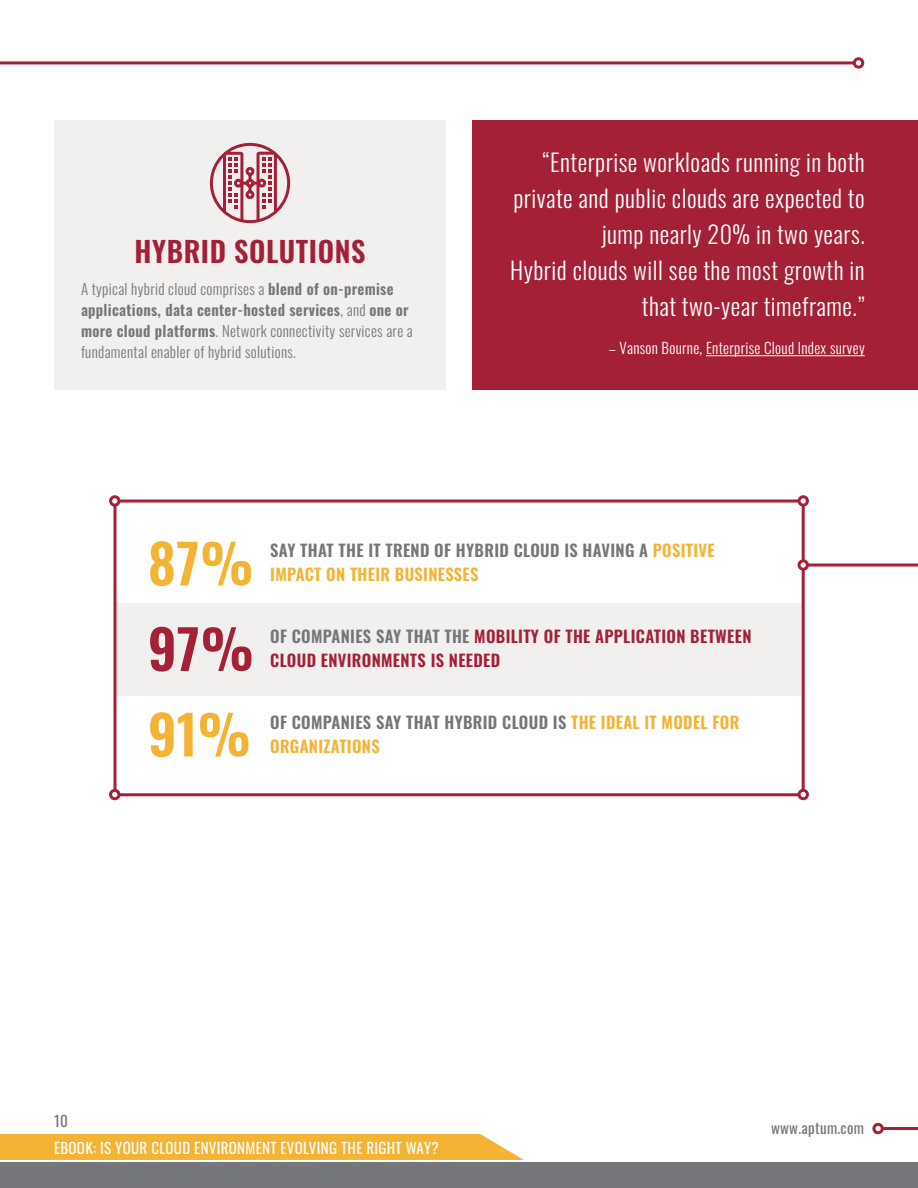
<style>
.page{position:relative;width:918px;height:1188px;background:#fff}
.page>*{position:absolute;margin:0;border:0;box-sizing:border-box;transform-origin:0 0}
.t1{font:600 54px "Oswald";color:#f4b333}
.t2{font:600 54px "Oswald";color:#a42036}
.t3{font:600 28.5px "Oswald";letter-spacing:.02em;color:#a42036}
.t4{font:300 24px/36px "Oswald";letter-spacing:.02em;color:#fff;text-align:right}
.t5{font:600 16.5px/24px "Oswald";letter-spacing:.02em;color:#757679}
.t6{font:600 16.5px/24px "Oswald";letter-spacing:.02em;color:#a42036}
.t7{font:300 15px/21px "Oswald";letter-spacing:.02em;color:#757679}
.t8{font:15px "Oswald";letter-spacing:.02em;color:#fff}
.t9{font:300 15px "Oswald";letter-spacing:.02em;color:#fff}
.t10{font:15px "Oswald";letter-spacing:.02em;color:#757679}
.s1{font-weight:600}
.s2{color:#f4b333}
.s3{color:#757679}
</style>
<div class="page">
<div style="left:853px;top:57px;width:11px;height:12px;border:3px solid #a42036;border-radius:50%"></div>
<hr style="left:0;top:61px;width:854px;height:3px;background:#a42036">
<div style="left:872px;top:1123px;width:12px;height:11px;border:3px solid #a42036;border-radius:50%"></div>
<hr style="left:883px;top:1127px;width:35px;height:3px;background:#a42036">
<div style="left:0;top:1162px;width:918px;height:26px;background:#757679"></div>
<div style="left:116px;top:604px;width:686px;height:92px;background:#f1f0ef"></div>
<div style="left:113px;top:500px;width:692px;height:296px;border:3px solid #a42036"></div>
<div style="left:799px;top:497px;width:8px;height:8px;background:#fff;border-radius:50%"></div>
<div style="left:798px;top:495px;width:11px;height:12px;border:3px solid #a42036;border-radius:50%"></div>
<div style="left:111px;top:497px;width:8px;height:8px;background:#fff;border-radius:50%"></div>
<div style="left:109px;top:495px;width:11px;height:12px;border:3px solid #a42036;border-radius:50%"></div>
<div style="left:799px;top:790px;width:8px;height:9px;background:#fff;border-radius:50%"></div>
<div style="left:798px;top:789px;width:11px;height:11px;border:3px solid #a42036;border-radius:50%"></div>
<div style="left:111px;top:790px;width:8px;height:9px;background:#fff;border-radius:50%"></div>
<div style="left:109px;top:789px;width:11px;height:11px;border:3px solid #a42036;border-radius:50%"></div>
<hr style="left:801px;top:564px;width:117px;height:3px;background:#a42036">
<div style="left:799px;top:561px;width:8px;height:8px;background:#fff;border-radius:50%"></div>
<div style="left:798px;top:559px;width:11px;height:12px;border:3px solid #a42036;border-radius:50%"></div>
<div style="left:472px;top:120px;width:446px;height:270px;background:#a42036"></div>
<hr style="left:706px;top:355px;width:159px;height:1px;background:#fff">
<div style="left:0;top:1134px;width:524px;height:26px;background:#f4b333"></div>
<div style="left:54px;top:120px;width:392px;height:270px;background:#f1f0ef"></div>
<div style="left:210px;top:143px;width:80px;height:80px;border:3px solid #a42036;border-radius:50%"></div>
<svg style="left:223px;top:152px;width:54px;height:69px"></svg>
<h2 class="t3" style="left:135px;top:237px;width:232px">HYBRID SOLUTIONS</h2>
<p class="t7" style="left:81px;top:277px;width:333px">A typical hybrid cloud comprises a <span class="s1">blend of on-premise applications, data center-hosted services</span>, and <span class="s1">one or more cloud platforms</span>. Network connectivity services are a fundamental enabler of hybrid solutions.</p>
<h3 class="t4" style="left:510px;top:141px;width:356px">“Enterprise workloads running in both private and public clouds are expected to jump nearly 20% in two years.<br>Hybrid clouds will see the most growth in that two-year timeframe.”</h3>
<p class="t9" style="left:609px;top:335px;width:257px">– Vanson Bourne, Enterprise Cloud Index survey</p>
<h1 class="t1" style="left:148px;top:535px;width:107px">87%</h1>
<h1 class="t2" style="left:148px;top:621px;width:107px">97%</h1>
<h1 class="t1" style="left:148px;top:706px;width:104px">91%</h1>
<p class="t5" style="left:270px;top:540px;width:446px">SAY THAT THE IT TREND OF HYBRID CLOUD IS HAVING A <span class="s2">POSITIVE<br>IMPACT ON THEIR BUSINESSES</span></p>
<p class="t6" style="left:270px;top:625px;width:483px"><span class="s3">OF COMPANIES SAY THAT THE</span> MOBILITY OF THE APPLICATION BETWEEN<br>CLOUD ENVIRONMENTS IS NEEDED</p>
<p class="t5" style="left:270px;top:711px;width:471px">OF COMPANIES SAY THAT HYBRID CLOUD IS <span class="s2">THE IDEAL IT MODEL FOR<br>ORGANIZATIONS</span></p>
<p class="t10" style="left:54px;top:1108px;width:15px">10</p>
<p class="t8" style="left:54px;top:1134px;width:386px">EBOOK: IS YOUR CLOUD ENVIRONMENT EVOLVING THE RIGHT WAY?</p>
<p class="t10" style="left:771px;top:1114px;width:94px">www.aptum.com</p>
</div>
